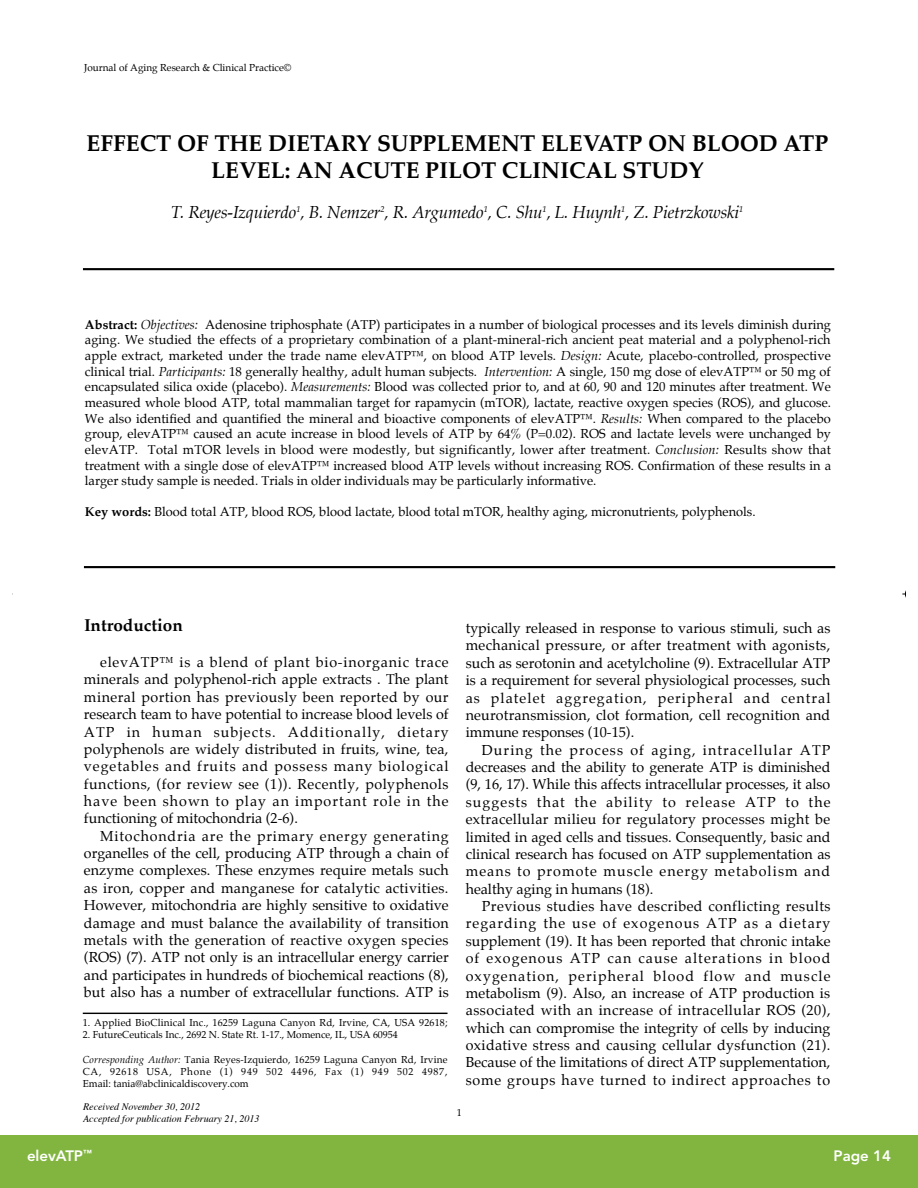
<style>
.page{position:relative;width:918px;height:1188px;background:#fff}
.page>*{position:absolute;margin:0;border:0;box-sizing:border-box;transform-origin:0 0}
.t1{font:700 22.8px/27.8px "Palatino";color:#000;text-align:center}
.t2{font:italic 17.1px "Palatino";letter-spacing:-.01em;color:#000}
.t3{font:700 17.1px "Palatino";color:#000}
.t4{font:800 15px "Avenir LT Std";color:#fff}
.t5{font:14.25px "Palatino";letter-spacing:.015em;color:#000}
.t6{font:14.25px "Palatino";letter-spacing:.075em;color:#000}
.t7{font:14.25px "Palatino";letter-spacing:.035em;color:#000}
.t8{font:14.25px "Palatino";letter-spacing:.05em;color:#000}
.t9{font:14.25px "Palatino";letter-spacing:.065em;color:#000}
.t10{font:14.25px "Palatino";letter-spacing:.06em;color:#000}
.t11{font:14.25px "Palatino";letter-spacing:.07em;color:#000}
.t12{font:12.9px/15.6px "Palatino";color:#000;text-align:justify}
.t13{font:10.05px/12.1px "Palatino";color:#000;text-align:justify}
.t14{font:italic 10.05px/12px "Times";color:#000}
.s1{font-weight:700}
.s2{font-style:italic}
</style>
<div class="page">
<div style="left:0;top:1136px;width:918px;height:52px;background:#82b540"></div>
<hr style="left:83px;top:1013px;width:365px;height:1px;background:#000">
<hr style="left:83px;top:268px;width:751px;height:2px;background:#000">
<hr style="left:84px;top:566px;width:751px;height:2px;background:#000">
<svg style="left:902px;top:590px;width:4px;height:8px"></svg>
<p class="t13" style="left:84px;top:61px;width:209px">Journal of Aging Research &amp; Clinical Practice©</p>
<p class="t1" style="left:86px;top:128px;width:743px">EFFECT OF THE DIETARY SUPPLEMENT ELEVATP ON BLOOD ATP<br>LEVEL: AN ACUTE PILOT CLINICAL STUDY</p>
<p class="t2" style="left:171px;top:199px;width:574px">T. Reyes-Izquierdo<sup>1</sup>, B. Nemzer<sup>2</sup>, R. Argumedo<sup>1</sup>, C. Shu<sup>1</sup>, L. Huynh<sup>1</sup>, Z. Pietrzkowski<sup>1</sup></p>
<p class="t12" style="left:85px;top:317px;width:748px"><span class="s1">Abstract:</span> <span class="s2">Objectives:</span> Adenosine triphosphate (ATP) participates in a number of biological processes and its levels diminish during aging. We studied the effects of a proprietary combination of a plant-mineral-rich ancient peat material and a polyphenol-rich apple extract, marketed under the trade name elevATP™, on blood ATP levels. <span class="s2">Design:</span> Acute, placebo-controlled, prospective clinical trial. <span class="s2">Participants:</span> 18 generally healthy, adult human subjects. <span class="s2">Intervention:</span> A single, 150 mg dose of elevATP™ or 50 mg of encapsulated silica oxide (placebo). <span class="s2">Measurements:</span> Blood was collected prior to, and at 60, 90 and 120 minutes after treatment. We measured whole blood ATP, total mammalian target for rapamycin (mTOR), lactate, reactive oxygen species (ROS), and glucose.<br>We also identified and quantified the mineral and bioactive components of elevATP™. <span class="s2">Results:</span> When compared to the placebo group, elevATP™ caused an acute increase in blood levels of ATP by 64% (P=0.02). ROS and lactate levels were unchanged by elevATP. Total mTOR levels in blood were modestly, but significantly, lower after treatment. <span class="s2">Conclusion:</span> Results show that treatment with a single dose of elevATP™ increased blood ATP levels without increasing ROS. Confirmation of these results in a larger study sample is needed. Trials in older individuals may be particularly informative.</p>
<p class="t12" style="left:85px;top:504px;width:672px"><span class="s1">Key words:</span> Blood total ATP, blood ROS, blood lactate, blood total mTOR, healthy aging, micronutrients, polyphenols.</p>
<p class="t3" style="left:84px;top:610px;width:100px">Introduction</p>
<p class="t8" style="left:100px;top:650px;width:350px">elevATP™ is a blend of plant bio-inorganic trace</p>
<p class="t5" style="left:84px;top:668px;width:366px">minerals and polyphenol-rich apple extracts . The plant</p>
<p class="t7" style="left:84px;top:685px;width:366px">mineral portion has previously been reported by our</p>
<p class="t5" style="left:84px;top:702px;width:366px">research team to have potential to increase blood levels of</p>
<p class="t6" style="left:84px;top:720px;width:366px">ATP in human subjects. Additionally, dietary</p>
<p class="t5" style="left:84px;top:737px;width:366px">polyphenols are widely distributed in fruits, wine, tea,</p>
<p class="t9" style="left:84px;top:755px;width:366px">vegetables and fruits and possess many biological</p>
<p class="t7" style="left:84px;top:772px;width:366px">functions, (for review see (1)). Recently, polyphenols</p>
<p class="t11" style="left:84px;top:789px;width:366px">have been shown to play an important role in the</p>
<p class="t5" style="left:84px;top:807px;width:215px">functioning of mitochondria (2-6).</p>
<p class="t10" style="left:100px;top:824px;width:350px">Mitochondria are the primary energy generating</p>
<p class="t5" style="left:84px;top:841px;width:366px">organelles of the cell, producing ATP through a chain of</p>
<p class="t5" style="left:84px;top:859px;width:366px">enzyme complexes. These enzymes require metals such</p>
<p class="t5" style="left:84px;top:876px;width:366px">as iron, copper and manganese for catalytic activities.</p>
<p class="t5" style="left:84px;top:894px;width:366px">However, mitochondria are highly sensitive to oxidative</p>
<p class="t5" style="left:84px;top:911px;width:366px">damage and must balance the availability of transition</p>
<p class="t5" style="left:84px;top:928px;width:366px">metals with the generation of reactive oxygen species</p>
<p class="t5" style="left:84px;top:946px;width:366px">(ROS) (7). ATP not only is an intracellular energy carrier</p>
<p class="t5" style="left:84px;top:963px;width:366px">and participates in hundreds of biochemical reactions (8),</p>
<p class="t5" style="left:84px;top:980px;width:366px">but also has a number of extracellular functions. ATP is</p>
<p class="t13" style="left:83px;top:1017px;width:366px">1. Applied BioClinical Inc., 16259 Laguna Canyon Rd, Irvine, CA, USA 92618;</p>
<p class="t13" style="left:83px;top:1029px;width:317px">2. FutureCeuticals Inc., 2692 N. State Rt. 1-17., Momence, IL, USA 60954</p>
<p class="t13" style="left:83px;top:1053px;width:366px"><span class="s2">Corresponding Author:</span> Tania Reyes-Izquierdo, 16259 Laguna Canyon Rd, Irvine CA, 92618 USA, Phone (1) 949 502 4496, Fax (1) 949 502 4987, Email: tania@abclinicaldiscovery.com</p>
<p class="t14" style="left:83px;top:1100px;width:178px">Received November 30, 2012<br>Accepted for publication February 21, 2013</p>
<p class="t5" style="left:466px;top:616px;width:366px">typically released in response to various stimuli, such as</p>
<p class="t5" style="left:466px;top:634px;width:366px">mechanical pressure, or after treatment with agonists,</p>
<p class="t5" style="left:466px;top:651px;width:366px">such as serotonin and acetylcholine (9). Extracellular ATP</p>
<p class="t5" style="left:466px;top:669px;width:366px">is a requirement for several physiological processes, such</p>
<p class="t6" style="left:466px;top:686px;width:366px">as platelet aggregation, peripheral and central</p>
<p class="t5" style="left:466px;top:703px;width:366px">neurotransmission, clot formation, cell recognition and</p>
<p class="t5" style="left:466px;top:721px;width:170px">immune responses (10-15).</p>
<p class="t6" style="left:482px;top:738px;width:350px">During the process of aging, intracellular ATP</p>
<p class="t5" style="left:466px;top:755px;width:366px">decreases and the ability to generate ATP is diminished</p>
<p class="t5" style="left:466px;top:773px;width:366px">(9, 16, 17). While this affects intracellular processes, it also</p>
<p class="t6" style="left:466px;top:790px;width:366px">suggests that the ability to release ATP to the</p>
<p class="t5" style="left:466px;top:807px;width:366px">extracellular milieu for regulatory processes might be</p>
<p class="t5" style="left:466px;top:825px;width:366px">limited in aged cells and tissues. Consequently, basic and</p>
<p class="t5" style="left:466px;top:842px;width:366px">clinical research has focused on ATP supplementation as</p>
<p class="t6" style="left:466px;top:860px;width:366px">means to promote muscle energy metabolism and</p>
<p class="t5" style="left:466px;top:877px;width:189px">healthy aging in humans (18).</p>
<p class="t7" style="left:482px;top:894px;width:350px">Previous studies have described conflicting results</p>
<p class="t6" style="left:466px;top:912px;width:366px">regarding the use of exogenous ATP as a dietary</p>
<p class="t5" style="left:466px;top:929px;width:366px">supplement (19). It has been reported that chronic intake</p>
<p class="t6" style="left:466px;top:946px;width:366px">of exogenous ATP can cause alterations in blood</p>
<p class="t6" style="left:466px;top:964px;width:366px">oxygenation, peripheral blood flow and muscle</p>
<p class="t5" style="left:466px;top:981px;width:366px">metabolism (9). Also, an increase of ATP production is</p>
<p class="t7" style="left:466px;top:999px;width:366px">associated with an increase of intracellular ROS (20),</p>
<p class="t5" style="left:466px;top:1016px;width:366px">which can compromise the integrity of cells by inducing</p>
<p class="t5" style="left:466px;top:1033px;width:366px">oxidative stress and causing cellular dysfunction (21).</p>
<p class="t5" style="left:466px;top:1051px;width:366px">Because of the limitations of direct ATP supplementation,</p>
<p class="t8" style="left:466px;top:1068px;width:366px">some groups have turned to indirect approaches to</p>
<p class="t13" style="left:457px;top:1106px;width:6px">1</p>
<p class="t4" style="left:27px;top:1147px;width:66px">elevATP<sup>™</sup></p>
<p class="t4" style="left:834px;top:1147px;width:59px">Page 14</p>
</div>
